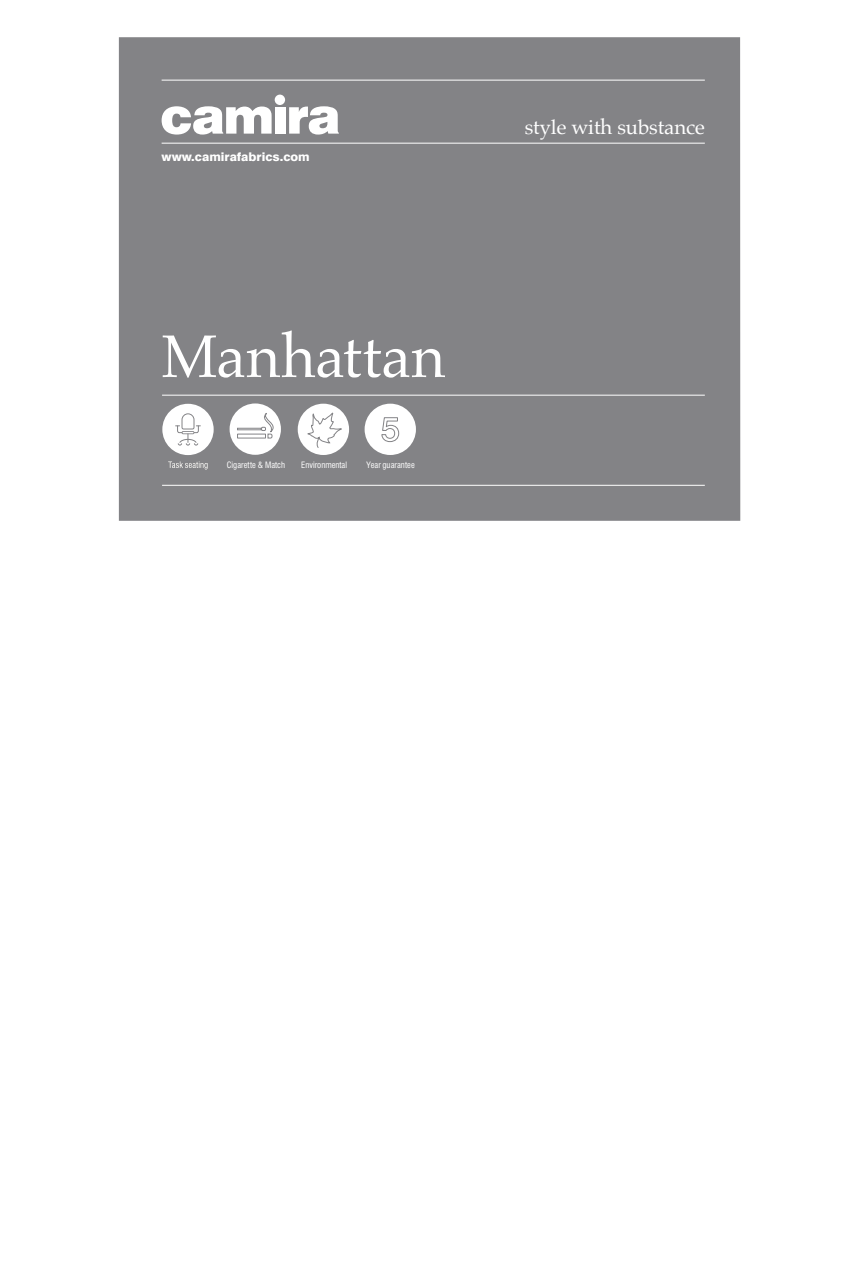
<style>
.page{position:relative;width:851px;height:1263px;background:#fff}
.page>*{position:absolute;margin:0;border:0;box-sizing:border-box;transform-origin:0 0}
.t1{font:60px "Palatino";color:#fff}
.t2{font:20.4px "Palatino";letter-spacing:-.005em;color:#fff}
.t3{font:800 12px "Swiss 721 BT";color:#fff}
.t4{font:condensed 8.55px "Swiss 721 BT";color:#fff}
</style>
<div class="page">
<div style="left:119px;top:37px;width:621px;height:484px;background:#838386"></div>
<svg style="left:162px;top:106px;width:109px;height:29px"></svg>
<div style="left:275px;top:107px;width:10px;height:27px;background:#fff"></div>
<svg style="left:289px;top:106px;width:50px;height:29px"></svg>
<div style="left:274px;top:95px;width:11px;height:10px;background:#fff;border-radius:50%"></div>
<hr style="left:162px;top:143px;width:542px;height:1px;background:#fff">
<hr style="left:162px;top:80px;width:542px;height:1px;background:#fff">
<hr style="left:162px;top:395px;width:542px;height:1px;background:#fff">
<hr style="left:162px;top:485px;width:542px;height:1px;background:#fff">
<svg style="left:168px;top:461px;width:39px;height:8px"></svg>
<div style="left:162px;top:404px;width:52px;height:51px;background:#fff;border-radius:50%"></div>
<svg style="left:175px;top:413px;width:25px;height:33px"></svg>
<div style="left:229px;top:403px;width:52px;height:52px;background:#fff;border-radius:50%"></div>
<div style="left:237px;top:434px;width:29px;height:4px;border:1px solid #838386"></div>
<div style="left:237px;top:428px;width:25px;height:2px;border:1px solid #838386"></div>
<svg style="left:259px;top:403px;width:20px;height:36px"></svg>
<div style="left:364px;top:404px;width:52px;height:51px;background:#fff;border-radius:50%"></div>
<svg style="left:381px;top:417px;width:18px;height:25px"></svg>
<div style="left:298px;top:404px;width:51px;height:51px;background:#fff;border-radius:50%"></div>
<svg style="left:307px;top:413px;width:35px;height:36px"></svg>
<h3 class="t3" style="left:162px;top:149px;width:150px">www.camirafabrics.com</h3>
<h1 class="t1" style="left:162px;top:307px;width:285px">Manhattan</h1>
<p class="t4" style="left:227px;top:459px;width:60px">Cigarette &amp; Match</p>
<p class="t4" style="left:301px;top:459px;width:47px">Environmental</p>
<p class="t4" style="left:366px;top:459px;width:50px">Year guarantee</p>
<h2 class="t2" style="left:524px;top:110px;width:182px">style with substance</h2>
</div>
